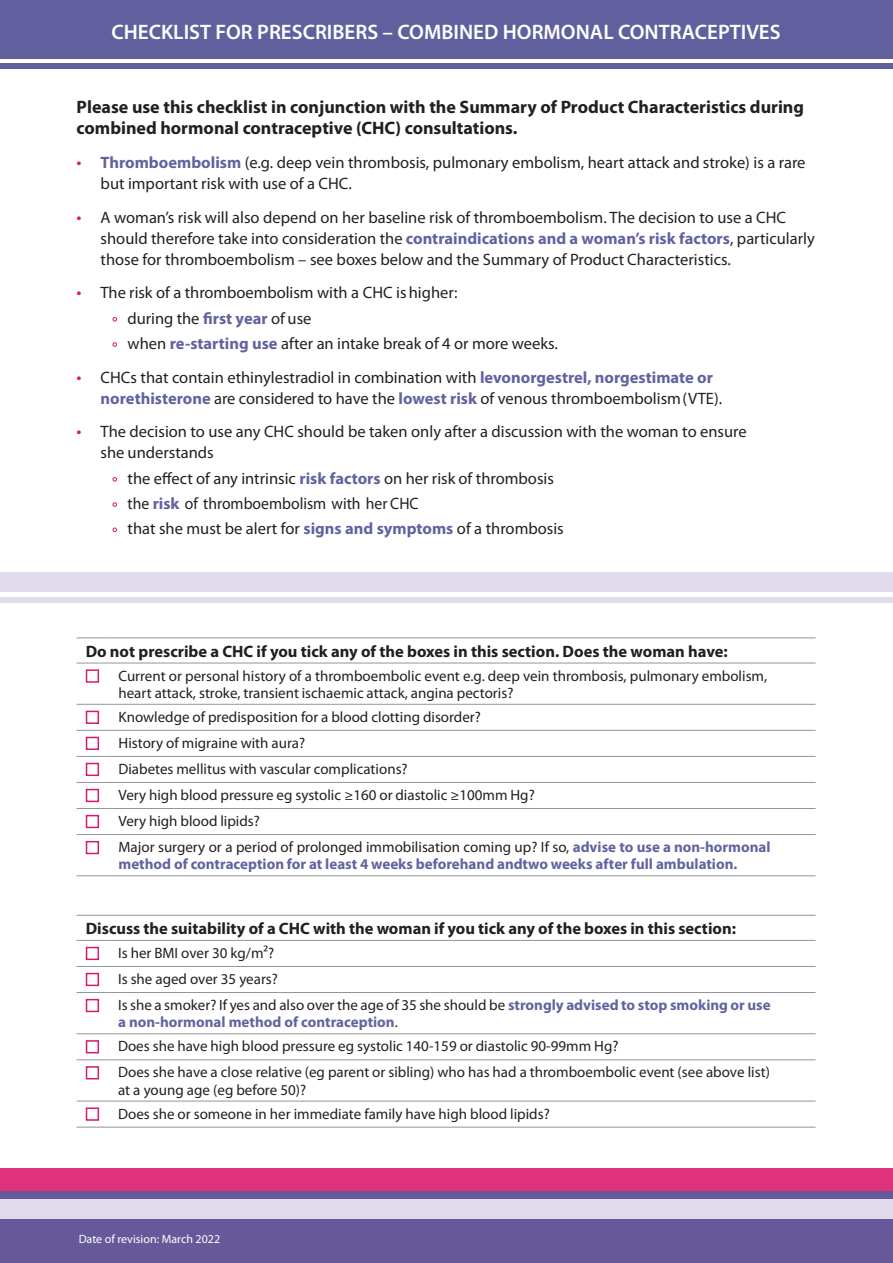
<style>
.page{position:relative;width:893px;height:1263px;background:#fff}
.page>*{position:absolute;margin:0;border:0;box-sizing:border-box;transform-origin:0 0}
.t1{font:600 21px "Myriad Pro";color:#fff}
.t2{font:700 18px/21px "Myriad Pro";color:#231f20}
.List_Paragraph{font:16.5px/21px "Myriad Pro";color:#231f20}
.Table_Paragraph{font:700 16.5px "Myriad Pro";color:#231f20}
.List_Paragraph-2{font:16.5px "Myriad Pro";color:#231f20;scale:.95 1}
.Table_Paragraph-2{font:15px/17.2px "Myriad Pro";color:#231f20}
.Table_Paragraph-3{font:700 15px/17.2px "Myriad Pro";color:#6163a0}
.Table_Paragraph-4{font:12px "Myriad Pro";color:#fff}
.s1{font-size:18px;color:#d51a70}
.s2{font-weight:700;color:#6163a0}
.s3{font-weight:400;color:#231f20}
</style>
<div class="page">
<div style="left:0;top:0;width:893px;height:58px;background:#625f9e"></div>
<div style="left:0;top:63px;width:893px;height:5px;background:#625f9e"></div>
<svg style="left:113px;top:317px;width:4px;height:4px"></svg>
<svg style="left:113px;top:342px;width:4px;height:5px"></svg>
<svg style="left:113px;top:477px;width:4px;height:4px"></svg>
<svg style="left:113px;top:502px;width:4px;height:5px"></svg>
<svg style="left:113px;top:528px;width:4px;height:4px"></svg>
<hr style="left:77px;top:637px;width:33px;height:1px;background:#939598">
<hr style="left:110px;top:637px;width:706px;height:1px;background:#939598">
<hr style="left:77px;top:663px;width:33px;height:1px;background:#939598">
<hr style="left:110px;top:663px;width:706px;height:1px;background:#939598">
<hr style="left:77px;top:704px;width:33px;height:1px;background:#939598">
<hr style="left:110px;top:704px;width:706px;height:1px;background:#939598">
<hr style="left:77px;top:730px;width:33px;height:1px;background:#939598">
<hr style="left:110px;top:730px;width:706px;height:1px;background:#939598">
<hr style="left:77px;top:756px;width:33px;height:1px;background:#939598">
<hr style="left:110px;top:756px;width:706px;height:1px;background:#939598">
<hr style="left:77px;top:782px;width:33px;height:1px;background:#939598">
<hr style="left:110px;top:782px;width:706px;height:1px;background:#939598">
<hr style="left:77px;top:808px;width:33px;height:1px;background:#939598">
<hr style="left:110px;top:808px;width:706px;height:1px;background:#939598">
<hr style="left:77px;top:834px;width:33px;height:1px;background:#939598">
<hr style="left:110px;top:834px;width:706px;height:1px;background:#939598">
<hr style="left:77px;top:875px;width:33px;height:1px;background:#939598">
<hr style="left:110px;top:875px;width:706px;height:1px;background:#939598">
<div style="left:86px;top:669px;width:13px;height:14px;border:2px solid #d51a70"></div>
<div style="left:86px;top:711px;width:13px;height:13px;border:2px solid #d51a70"></div>
<div style="left:86px;top:737px;width:13px;height:13px;border:2px solid #d51a70"></div>
<div style="left:86px;top:763px;width:13px;height:13px;border:2px solid #d51a70"></div>
<div style="left:86px;top:789px;width:13px;height:13px;border:2px solid #d51a70"></div>
<div style="left:86px;top:815px;width:13px;height:13px;border:2px solid #d51a70"></div>
<div style="left:86px;top:841px;width:13px;height:13px;border:2px solid #d51a70"></div>
<hr style="left:77px;top:915px;width:32px;height:1px;background:#939598">
<hr style="left:109px;top:915px;width:707px;height:1px;background:#939598">
<hr style="left:77px;top:940px;width:32px;height:1px;background:#939598">
<hr style="left:109px;top:940px;width:707px;height:1px;background:#939598">
<hr style="left:77px;top:966px;width:32px;height:1px;background:#939598">
<hr style="left:109px;top:966px;width:707px;height:1px;background:#939598">
<hr style="left:77px;top:992px;width:32px;height:1px;background:#939598">
<hr style="left:109px;top:992px;width:707px;height:1px;background:#939598">
<hr style="left:77px;top:1033px;width:32px;height:1px;background:#939598">
<hr style="left:109px;top:1033px;width:707px;height:1px;background:#939598">
<hr style="left:77px;top:1059px;width:32px;height:1px;background:#939598">
<hr style="left:109px;top:1059px;width:707px;height:1px;background:#939598">
<hr style="left:77px;top:1101px;width:32px;height:1px;background:#939598">
<hr style="left:109px;top:1101px;width:707px;height:1px;background:#939598">
<hr style="left:77px;top:1127px;width:32px;height:1px;background:#939598">
<hr style="left:109px;top:1127px;width:707px;height:1px;background:#939598">
<div style="left:86px;top:947px;width:13px;height:13px;border:2px solid #d51a70"></div>
<div style="left:86px;top:973px;width:13px;height:13px;border:2px solid #d51a70"></div>
<div style="left:86px;top:999px;width:13px;height:13px;border:2px solid #d51a70"></div>
<div style="left:86px;top:1040px;width:13px;height:13px;border:2px solid #d51a70"></div>
<div style="left:86px;top:1066px;width:13px;height:13px;border:2px solid #d51a70"></div>
<div style="left:86px;top:1107px;width:13px;height:14px;border:2px solid #d51a70"></div>
<div style="left:0;top:1191px;width:893px;height:72px;background:#665999"></div>
<div style="left:0;top:1199px;width:893px;height:20px;background:#e0dcec"></div>
<div style="left:0;top:1168px;width:893px;height:23px;background:#df337b"></div>
<div style="left:0;top:597px;width:893px;height:6px;background:#e0dcec"></div>
<div style="left:0;top:573px;width:893px;height:19px;background:#e0dcec"></div>
<p class="t1" style="left:111px;top:19px;width:671px">CHECKLIST FOR PRESCRIBERS – COMBINED HORMONAL CONTRACEPTIVES</p>
<p class="t2" style="left:77px;top:96px;width:729px">Please use this checklist in conjunction with the Summary of Product Characteristics during combined hormonal contraceptive (CHC) consultations.</p>
<p class="List_Paragraph" style="left:101px;top:151px;width:706px;text-indent:-24px"><span class="s1">•</span> <span class="s2">Thromboembolism</span> (e.g. deep vein thrombosis, pulmonary embolism, heart attack and stroke) is a rare but important risk with use of a CHC.</p>
<p class="List_Paragraph" style="left:101px;top:206px;width:716px;text-indent:-24px"><span class="s1">•</span> A woman’s risk will also depend on her baseline risk of thromboembolism. The decision to use a CHC should therefore take into consideration the <span class="s2">contraindications and a woman’s risk factors</span>, particularly those for thromboembolism – see boxes below and the Summary of Product Characteristics.</p>
<p class="List_Paragraph" style="left:77px;top:282px;width:382px"><span class="s1">•</span> The risk of a thromboembolism with a CHC is higher:</p>
<p class="List_Paragraph" style="left:128px;top:307px;width:185px">during the <span class="s2">first year</span> of use</p>
<p class="List_Paragraph" style="left:128px;top:332px;width:432px">when <span class="s2">re-starting use</span> after an intake break of 4 or more weeks.</p>
<p class="List_Paragraph" style="left:101px;top:366px;width:623px;text-indent:-24px"><span class="s1">•</span> CHCs that contain ethinylestradiol in combination with <span class="s2">levonorgestrel, norgestimate or norethisterone</span> are considered to have the <span class="s2">lowest risk</span> of venous thromboembolism (VTE).</p>
<p class="List_Paragraph" style="left:101px;top:421px;width:648px;text-indent:-24px"><span class="s1">•</span> The decision to use any CHC should be taken only after a discussion with the woman to ensure she understands</p>
<p class="List_Paragraph" style="left:128px;top:467px;width:428px">the effect of any intrinsic <span class="s2">risk factors</span> on her risk of thrombosis</p>
<p class="List_Paragraph-2" style="left:128px;top:493px;width:308px">the <span class="s2">risk</span> of thromboembolism with her CHC</p>
<p class="List_Paragraph" style="left:128px;top:518px;width:438px">that she must be alert for <span class="s2">signs and symptoms</span> of a thrombosis</p>
<p class="Table_Paragraph" style="left:86px;top:640px;width:644px">Do not prescribe a CHC if you tick any of the boxes in this section. Does the woman have:</p>
<p class="Table_Paragraph-2" style="left:118px;top:667px;width:650px">Current or personal history of a thromboembolic event e.g. deep vein thrombosis, pulmonary embolism, heart attack, stroke, transient ischaemic attack, angina pectoris?</p>
<p class="Table_Paragraph-2" style="left:118px;top:708px;width:364px">Knowledge of predisposition for a blood clotting disorder?</p>
<p class="Table_Paragraph-2" style="left:118px;top:734px;width:188px">History of migraine with aura?</p>
<p class="Table_Paragraph-2" style="left:118px;top:760px;width:291px">Diabetes mellitus with vascular complications?</p>
<p class="Table_Paragraph-2" style="left:118px;top:786px;width:418px">Very high blood pressure eg systolic ≥160 or diastolic ≥100mm Hg?</p>
<p class="Table_Paragraph-2" style="left:118px;top:812px;width:143px">Very high blood lipids?</p>
<p class="Table_Paragraph-3" style="left:118px;top:838px;width:654px"><span class="s3">Major surgery or a period of prolonged immobilisation coming up? If so,</span> advise to use a non-hormonal method of contraception for at least 4 weeks beforehand andtwo weeks after full ambulation.</p>
<p class="Table_Paragraph" style="left:86px;top:918px;width:652px">Discuss the suitability of a CHC with the woman if you tick any of the boxes in this section:</p>
<p class="Table_Paragraph-2" style="left:118px;top:944px;width:158px">Is her BMI over 30 kg/m²?</p>
<p class="Table_Paragraph-2" style="left:118px;top:970px;width:161px">Is she aged over 35 years?</p>
<p class="Table_Paragraph-3" style="left:118px;top:996px;width:654px"><span class="s3">Is she a smoker? If yes and also over the age of 35 she should be</span> strongly advised to stop smoking or use a non-hormonal method of contraception<span class="s3">.</span></p>
<p class="Table_Paragraph-2" style="left:118px;top:1037px;width:502px">Does she have high blood pressure eg systolic 140-159 or diastolic 90-99mm Hg?</p>
<p class="Table_Paragraph-2" style="left:118px;top:1063px;width:653px">Does she have a close relative (eg parent or sibling) who has had a thromboembolic event (see above list) at a young age (eg before 50)?</p>
<p class="Table_Paragraph-2" style="left:118px;top:1105px;width:433px">Does she or someone in her immediate family have high blood lipids?</p>
<p class="Table_Paragraph-4" style="left:79px;top:1231px;width:143px">Date of revision: March 2022</p>
</div>
